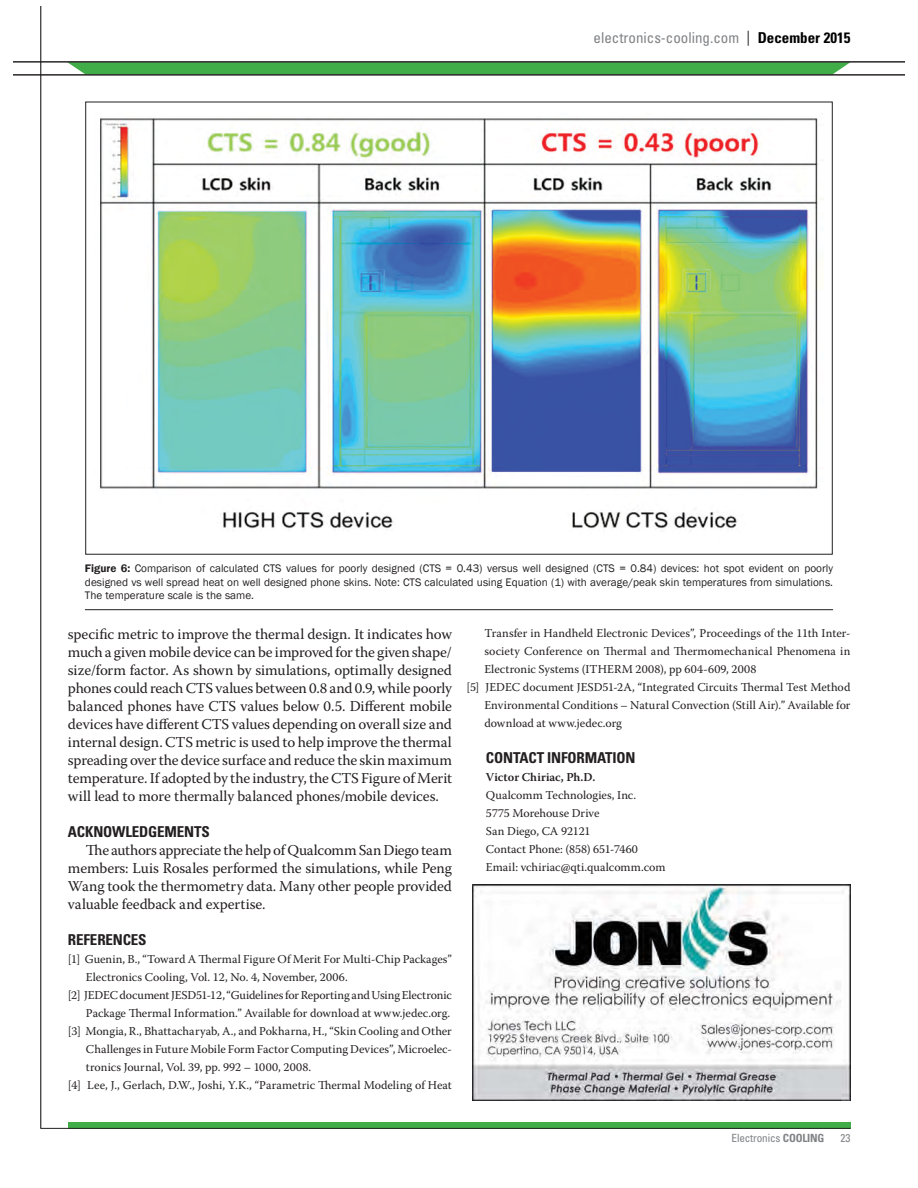
<style>
.page{position:relative;width:918px;height:1188px;background:#fff}
.page>*{position:absolute;margin:0;border:0;box-sizing:border-box;transform-origin:0 0}
.t1{font:15px/18px "Warnock Pro";letter-spacing:-.01em;color:#231f20;text-align:justify}
.t2{font:700 condensed 15px "Univers LT Std";letter-spacing:-.01em;color:#231f20}
.t3{font:condensed 15px "Univers LT Std";color:#808285}
.t4{font:12px/18px "Warnock Pro";color:#231f20}
.t5{font:600 12px "Warnock Pro";color:#231f20}
.t6{font:11.25px/13.5px "Franklin Gothic";color:#231f20;text-align:justify}
.t7{font:condensed 11.25px "Univers LT Std";letter-spacing:-.015em;color:#808285}
.s1{color:#231f20}
.s2{font-weight:700;color:#000}
.s3{font-weight:600}
.s4{font-weight:700}
</style>
<div class="page">
<svg style="left:67px;top:63px;width:784px;height:12px;background:#44a44b"></svg>
<div style="left:68px;top:1122px;width:782px;height:6px;background:#41ad49"></div>
<hr style="left:41px;top:7px;width:1px;height:1122px;background:#000">
<hr style="left:41px;top:1128px;width:810px;height:1px;background:#231f20">
<hr style="left:14px;top:62px;width:891px;height:1px;background:#231f20">
<hr style="left:14px;top:75px;width:891px;height:1px;background:#231f20">
<hr style="left:85px;top:609px;width:748px;height:1px;background:#231f20">
<img style="left:100px;top:118px;width:723px;height:412px">
<img style="left:473px;top:884px;width:378px;height:216px">
<p class="t3" style="left:594px;top:29px;width:258px">electronics-cooling.com <span class="s1">|</span> <span class="s2">December 2015</span></p>
<p class="t6" style="left:85px;top:561px;width:750px"><span class="s3">Figure 6:</span> Comparison of calculated CTS values for poorly designed (CTS = 0.43) versus well designed (CTS = 0.84) devices: hot spot evident on poorly designed vs well spread heat on well designed phone skins. Note: CTS calculated using Equation (1) with average/peak skin temperatures from simulations.<br>The temperature scale is the same.</p>
<p class="t1" style="left:68px;top:626px;width:386px">specific metric to improve the thermal design. It indicates how much a given mobile device can be improved for the given shape/ size/form factor. As shown by simulations, optimally designed phones could reach CTS values between 0.8 and 0.9, while poorly balanced phones have CTS values below 0.5. Different mobile devices have different CTS values depending on overall size and internal design. CTS metric is used to help improve the thermal spreading over the device surface and reduce the skin maximum temperature. If adopted by the industry, the CTS Figure of Merit will lead to more thermally balanced phones/mobile devices.</p>
<p class="t2" style="left:68px;top:825px;width:143px">ACKNOWLEDGEMENTS</p>
<p class="t1" style="left:68px;top:842px;width:386px;text-indent:18px">The authors appreciate the help of Qualcomm San Diego team members: Luis Rosales performed the simulations, while Peng Wang took the thermometry data. Many other people provided valuable feedback and expertise.</p>
<p class="t2" style="left:68px;top:933px;width:80px">REFERENCES</p>
<p class="t4" style="left:68px;top:951px;width:386px">[1] Guenin, B., “Toward A Thermal Figure Of Merit For Multi-Chip Packages”</p>
<p class="t4" style="left:86px;top:969px;width:263px">Electronics Cooling, Vol. 12, No. 4, November, 2006.</p>
<p class="t4" style="left:68px;top:987px;width:385px">[2] JEDEC document JESD51-12, “Guidelines for Reporting and Using Electronic</p>
<p class="t4" style="left:86px;top:1005px;width:366px">Package Thermal Information.” Available for download at www.jedec.org.</p>
<p class="t4" style="left:68px;top:1023px;width:385px">[3] Mongia, R., Bhattacharyab, A., and Pokharna, H., “Skin Cooling and Other</p>
<p class="t4" style="left:86px;top:1041px;width:368px">Challenges in Future Mobile Form Factor Computing Devices”, Microelec-</p>
<p class="t4" style="left:86px;top:1059px;width:227px">tronics Journal, Vol. 39, pp. 992 – 1000, 2008.</p>
<p class="t4" style="left:68px;top:1077px;width:385px">[4] Lee, J., Gerlach, D.W., Joshi, Y.K., “Parametric Thermal Modeling of Heat</p>
<p class="t4" style="left:484px;top:625px;width:368px">Transfer in Handheld Electronic Devices”, Proceedings of the 11th Inter-</p>
<p class="t4" style="left:484px;top:643px;width:367px">society Conference on Thermal and Thermomechanical Phenomena in</p>
<p class="t4" style="left:484px;top:661px;width:273px">Electronic Systems (ITHERM 2008), pp 604-609, 2008</p>
<p class="t4" style="left:466px;top:679px;width:386px">[5] JEDEC document JESD51-2A, “Integrated Circuits Thermal Test Method</p>
<p class="t4" style="left:484px;top:697px;width:368px">Environmental Conditions – Natural Convection (Still Air).” Available for</p>
<p class="t4" style="left:484px;top:715px;width:139px">download at www.jedec.org</p>
<p class="t2" style="left:486px;top:751px;width:151px">CONTACT INFORMATION</p>
<p class="t5" style="left:486px;top:769px;width:111px">Victor Chiriac, Ph.D.</p>
<p class="t4" style="left:486px;top:787px;width:181px">Qualcomm Technologies, Inc.<br>5775 Morehouse Drive<br>San Diego, CA 92121<br>Contact Phone: (858) 651-7460<br>Email: vchiriac@qti.qualcomm.com</p>
<p class="t7" style="left:732px;top:1131px;width:94px">Electronics <span class="s4">COOLING</span></p>
<p class="t7" style="left:841px;top:1131px;width:11px">23</p>
</div>
